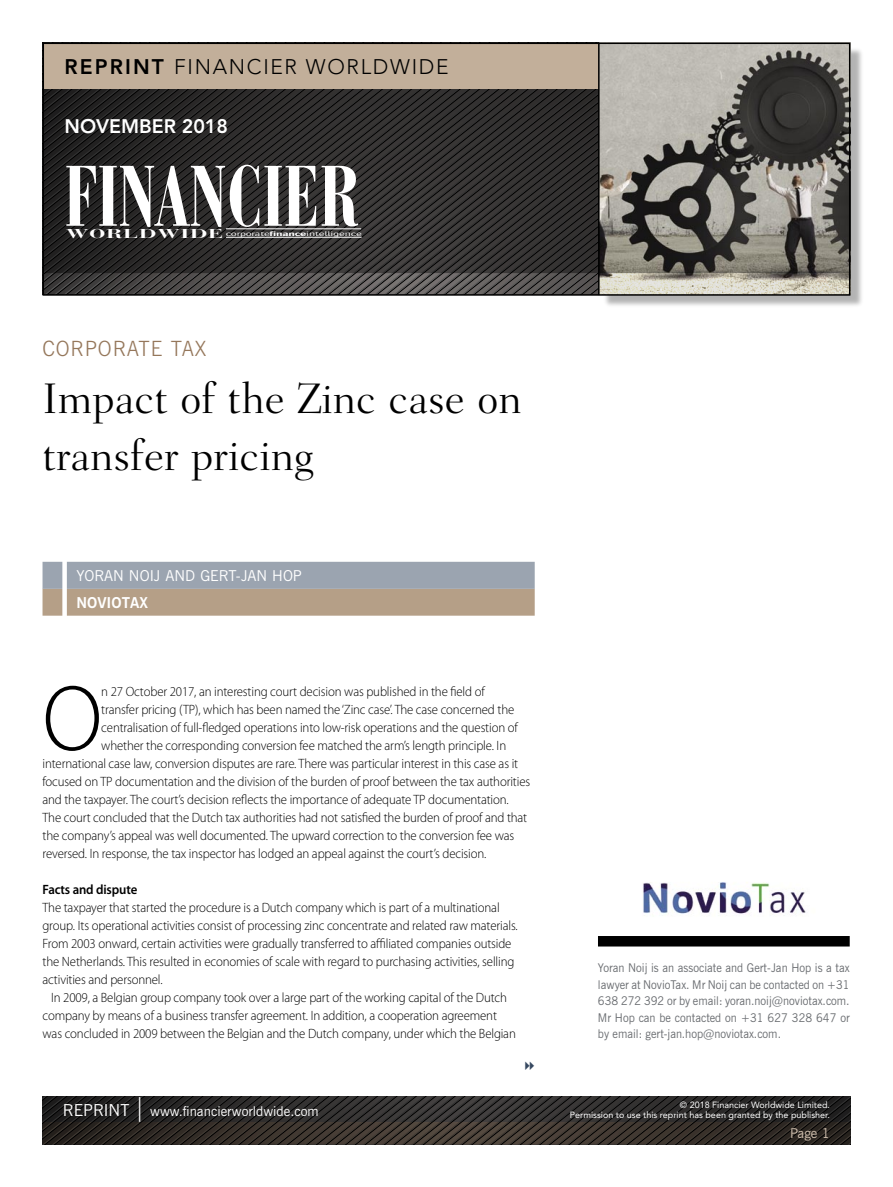
<style>
.page{position:relative;width:893px;height:1187px;background:#fff}
.page>*{position:absolute;margin:0;border:0;box-sizing:border-box;transform-origin:0 0}
.t1{font:300 93.6px "Myriad Pro";color:#000;scale:.95 1}
.t2{font:700 condensed 85.05px "Bauer Bodoni";color:#fff;scale:.82 1}
.t3{font:300 43.5px/57px "Fairfield LH";color:#000}
.t4{font:300 21px "Avenir";letter-spacing:.08em;color:#000}
.t5{font:300 21px "News Gothic BT";letter-spacing:.04em;color:#95775b}
.t6{font:800 19.5px "Avenir";color:#fff}
.t7{font:15px "News Gothic BT";color:#fff}
.t8{font:700 15px "News Gothic BT";color:#fff}
.t9{font:300 13.5px/18px "Myriad Pro";letter-spacing:-.01em;color:#000;scale:.95 1}
.t10{font:13.5px "News Gothic BT";color:#fff}
.t11{font:600 13.5px "Myriad Pro";letter-spacing:-.01em;color:#000;scale:.95 1}
.t12{font:13.5px "News Gothic BT";color:#d1c1b0}
.t13{font:12px/16.5px "News Gothic BT";color:#696c70;text-align:justify;scale:.94 1}
.t14{font:9px/9.8px "Avenir";color:#fff;text-align:right}
.t15{font:300 6.6px "Bosis";letter-spacing:-.015em;color:#fff;scale:1.84 1}
.s1{font-weight:800}
.s2{font-family:"Bauer Bodoni";font-weight:700;font-size:12.75px}
.s3{font-weight:700}
.s4{font-size:16.5px}
.s5{font-size:24.75px}
</style>
<div class="page">
<svg style="left:45px;top:88px;width:553px;height:185px;background:#2b2929"></svg>
<hr style="left:226px;top:228px;width:135px;height:1px;background:#fff">
<hr style="left:226px;top:237px;width:136px;height:1px;background:#fff">
<div style="left:43px;top:43px;width:557px;height:45px;background:#c2af9a"></div>
<svg style="left:43px;top:1096px;width:807px;height:25px;background:#282727"></svg>
<svg style="left:43px;top:1121px;width:807px;height:23px;background:#332d27"></svg>
<div style="left:43px;top:588px;width:492px;height:27px;background:#b59f87"></div>
<div style="left:43px;top:561px;width:492px;height:27px;background:#9ba4b0"></div>
<div style="left:603px;top:46px;width:261px;height:262px;background:#000;opacity:.3"></div>
<img style="left:600px;top:45px;width:248px;height:228px">
<svg style="left:43px;top:273px;width:807px;height:22px;background:#6e6b66"></svg>
<div style="left:62px;top:560px;width:5px;height:63px;background:#fff"></div>
<hr style="left:598px;top:43px;width:2px;height:252px;background:#000">
<div style="left:598px;top:935px;width:252px;height:11px;background:#000"></div>
<img style="left:643px;top:882px;width:163px;height:33px">
<h3 class="t4" style="left:65px;top:54px;width:385px"><span class="s1">REPRINT</span> FINANCIER WORLDWIDE</h3>
<h3 class="t6" style="left:65px;top:114px;width:165px">NOVEMBER 2018</h3>
<h2 class="t2" style="left:64px;top:147px;width:362px">FINANCIER</h2>
<p class="t15" style="left:66px;top:230px;width:162px"><span class="s2">WORLDWIDE</span> corporate<span class="s3">finance</span>intelligence</p>
<h3 class="t5" style="left:43px;top:336px;width:165px">CORPORATE TAX</h3>
<h3 class="t3" style="left:43px;top:370px;width:481px">Impact of the Zinc case on transfer pricing</h3>
<p class="t7" style="left:77px;top:566px;width:227px">YORAN NOIJ AND GERT-JAN HOP</p>
<p class="t8" style="left:77px;top:593px;width:73px">NOVIOTAX</p>
<h1 class="t1" style="left:43px;top:667px;width:64px">O</h1>
<p class="t9" style="left:101px;top:682px;width:405px">n 27 October 2017, an interesting court decision was published in the field of</p>
<p class="t9" style="left:101px;top:700px;width:436px">transfer pricing (TP), which has been named the ‘Zinc case’. The case concerned the</p>
<p class="t9" style="left:101px;top:718px;width:440px">centralisation of full-fledged operations into low-risk operations and the question of</p>
<p class="t9" style="left:101px;top:736px;width:428px">whether the corresponding conversion fee matched the arm’s length principle. In</p>
<p class="t9" style="left:43px;top:754px;width:502px">international case law, conversion disputes are rare. There was particular interest in this case as it</p>
<p class="t9" style="left:43px;top:772px;width:515px">focused on TP documentation and the division of the burden of proof between the tax authorities</p>
<p class="t9" style="left:43px;top:790px;width:492px">and the taxpayer. The court’s decision reflects the importance of adequate TP documentation.</p>
<p class="t9" style="left:43px;top:808px;width:512px">The court concluded that the Dutch tax authorities had not satisfied the burden of proof and that</p>
<p class="t9" style="left:43px;top:826px;width:498px">the company’s appeal was well documented. The upward correction to the conversion fee was</p>
<p class="t9" style="left:43px;top:844px;width:469px">reversed. In response, the tax inspector has lodged an appeal against the court’s decision.</p>
<p class="t11" style="left:43px;top:881px;width:101px">Facts and dispute</p>
<p class="t9" style="left:43px;top:898px;width:502px">The taxpayer that started the procedure is a Dutch company which is part of a multinational group. Its operational activities consist of processing zinc concentrate and related raw materials.<br>From 2003 onward, certain activities were gradually transferred to affiliated companies outside the Netherlands. This resulted in economies of scale with regard to purchasing activities, selling activities and personnel.</p>
<p class="t9" style="left:43px;top:988px;width:500px;text-indent:9px">In 2009, a Belgian group company took over a large part of the working capital of the Dutch company by means of a business transfer agreement. In addition, a cooperation agreement was concluded in 2009 between the Belgian and the Dutch company, under which the Belgian</p>
<p class="t13" style="left:598px;top:959px;width:269px">Yoran Noij is an associate and Gert-Jan Hop is a tax lawyer at NovioTax. Mr Noij can be contacted on +31<br>638 272 392 or by email: yoran.noij@noviotax.com.<br>Mr Hop can be contacted on +31 627 328 647 or by email: gert-jan.hop@noviotax.com.</p>
<p class="t10" style="left:63px;top:1102px;width:257px"><span class="s4">REPRINT</span> <span class="s5">|</span> www.financierworldwide.com</p>
<p class="t14" style="left:570px;top:1099px;width:262px">© 2018 Financier Worldwide Limited.<br>Permission to use this reprint has been granted by the publisher.</p>
<p class="t12" style="left:790px;top:1125px;width:41px">Page 1</p>
</div>
